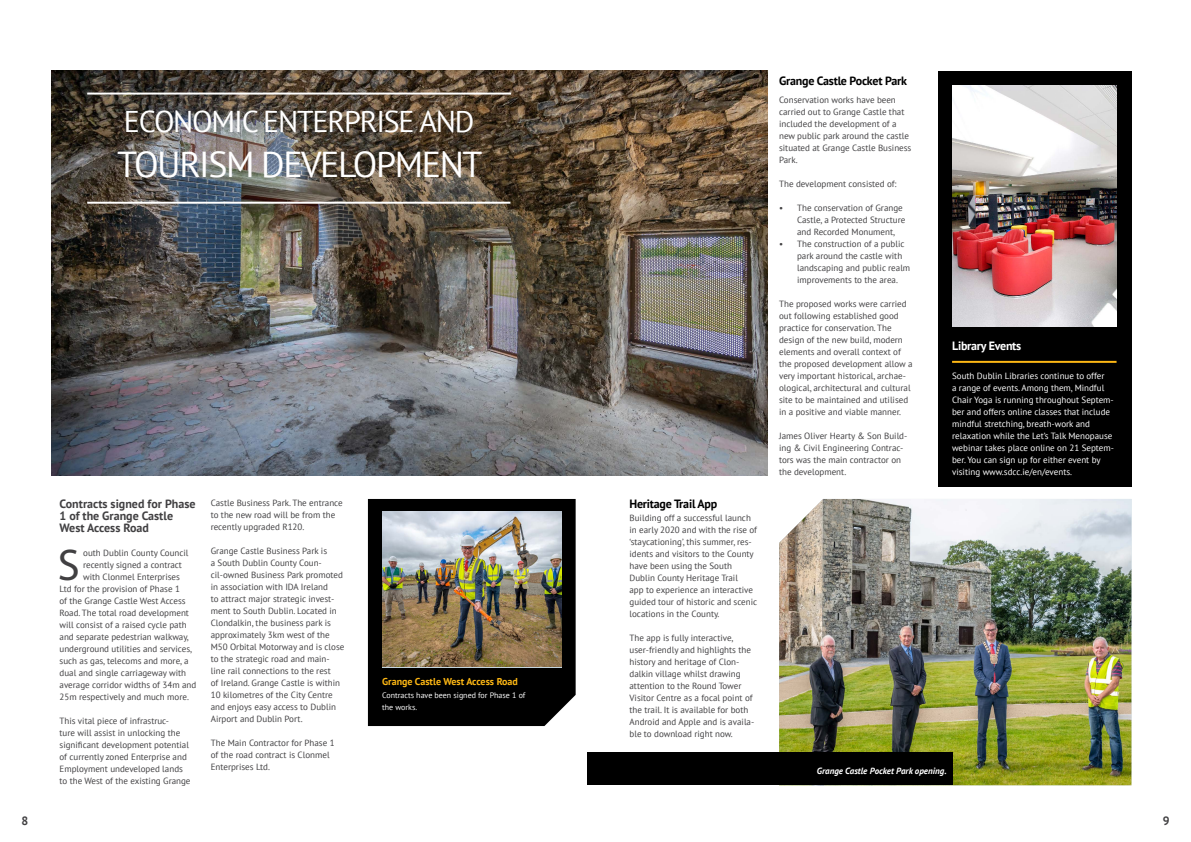
<style>
.page{position:relative;width:1191px;height:842px;background:#fff}
.page>*{position:absolute;margin:0;border:0;box-sizing:border-box;transform-origin:0 0}
.t1{font:44.6px "Myriad Pro";color:#414042}
.t2{font:36px "PT Sans";letter-spacing:-.04em;color:#fff}
.t3{font:30px "PT Sans";letter-spacing:-.04em;color:#fff}
.t4{font:700 12px/12px "PT Sans";color:#414042}
.t5{font:700 12px "PT Sans";letter-spacing:-.02em;color:#000}
.t6{font:700 12px "PT Sans";letter-spacing:-.02em;color:#fff}
.t7{font:700 10px "PT Sans";color:#fdb714}
.t8{font:9px/12px "PT Sans";color:#414042}
.t9{font:9px/12px "PT Sans";color:#fff}
.t10{font:italic 700 9px "PT Sans";color:#fff}
.t11{font:8px/12px "PT Sans";color:#fff}
</style>
<div class="page">
<div style="left:368px;top:499px;width:207px;height:227px;background:#000"></div>
<img style="left:51px;top:71px;width:716px;height:405px">
<img style="left:382px;top:511px;width:179px;height:156px">
<hr style="left:87px;top:93px;width:424px;height:2px;background:#fff">
<hr style="left:87px;top:202px;width:423px;height:2px;background:#fff">
<div style="left:938px;top:71px;width:193px;height:415px;background:#000"></div>
<img style="left:779px;top:499px;width:352px;height:286px">
<img style="left:952px;top:85px;width:164px;height:242px">
<div style="left:587px;top:753px;width:365px;height:32px;background:#000"></div>
<hr style="left:952px;top:361px;width:164px;height:2px;background:#fdb714">
<h3 class="t3" style="left:124px;top:103px;width:352px">ECONOMIC ENTERPRISE AND</h3>
<h2 class="t2" style="left:117px;top:141px;width:367px">TOURISM DEVELOPMENT</h2>
<h3 class="t4" style="left:60px;top:498px;width:137px">Contracts signed for Phase<br>1 of the Grange Castle<br>West Access Road</h3>
<h1 class="t1" style="left:58px;top:538px;width:23px">S</h1>
<p class="t8" style="left:83px;top:547px;width:107px">outh Dublin County Council</p>
<p class="t8" style="left:83px;top:559px;width:100px">recently signed a contract</p>
<p class="t8" style="left:83px;top:571px;width:98px">with Clonmel Enterprises</p>
<p class="t8" style="left:60px;top:583px;width:122px">Ltd for the provision of Phase 1</p>
<p class="t8" style="left:60px;top:595px;width:128px">of the Grange Castle West Access</p>
<p class="t8" style="left:60px;top:607px;width:131px">Road. The total road development</p>
<p class="t8" style="left:60px;top:619px;width:129px">will consist of a raised cycle path</p>
<p class="t8" style="left:60px;top:631px;width:131px">and separate pedestrian walkway,</p>
<p class="t8" style="left:60px;top:643px;width:134px">underground utilities and services,</p>
<p class="t8" style="left:60px;top:655px;width:130px">such as gas, telecoms and more, a</p>
<p class="t8" style="left:60px;top:667px;width:128px">dual and single carriageway with</p>
<p class="t8" style="left:60px;top:679px;width:138px">average corridor widths of 34m and</p>
<p class="t8" style="left:60px;top:691px;width:131px">25m respectively and much more.</p>
<p class="t8" style="left:60px;top:715px;width:132px">This vital piece of infrastruc-<br>ture will assist in unlocking the significant development potential of currently zoned Enterprise and Employment undeveloped lands to the West of the existing Grange</p>
<p class="t8" style="left:211px;top:496px;width:133px">Castle Business Park. The entrance to the new road will be from the recently upgraded R120.</p>
<p class="t8" style="left:211px;top:544px;width:135px">Grange Castle Business Park is<br>a South Dublin County Coun&shy;cil-owned Business Park promoted in association with IDA Ireland<br>to attract major strategic invest&shy;ment to South Dublin. Located in<br>Clondalkin, the business park is approximately 3km west of the<br>M50 Orbital Motorway and is close to the strategic road and main&shy;line rail connections to the rest<br>of Ireland. Grange Castle is within<br>10 kilometres of the City Centre and enjoys easy access to Dublin<br>Airport and Dublin Port.</p>
<p class="t8" style="left:211px;top:736px;width:125px">The Main Contractor for Phase 1 of the road contract is Clonmel<br>Enterprises Ltd.</p>
<p class="t7" style="left:382px;top:675px;width:137px">Grange Castle West Access Road</p>
<p class="t11" style="left:382px;top:689px;width:145px">Contracts have been signed for Phase 1 of the works.</p>
<h3 class="t5" style="left:629px;top:495px;width:89px">Heritage Trail App</h3>
<p class="t8" style="left:629px;top:511px;width:129px">Building off a successful launch in early 2020 and with the rise of ‘staycationing’, this summer, res&shy;idents and visitors to the County have been using the South<br>Dublin County Heritage Trail<br>app to experience an interactive guided tour of historic and scenic locations in the County.</p>
<p class="t8" style="left:629px;top:631px;width:126px">The app is fully interactive, user-friendly and highlights the history and heritage of Clon&shy;dalkin village whilst drawing attention to the Round Tower<br>Visitor Centre as a focal point of the trail. It is available for both<br>Android and Apple and is availa&shy;ble to download right now.</p>
<h3 class="t5" style="left:779px;top:73px;width:129px">Grange Castle Pocket Park</h3>
<p class="t8" style="left:779px;top:94px;width:134px">Conservation works have been carried out to Grange Castle that included the development of a new public park around the castle situated at Grange Castle Business<br>Park.</p>
<p class="t8" style="left:779px;top:178px;width:119px">The development consisted of:</p>
<p class="t8" style="left:797px;top:202px;width:110px;text-indent:-18px">• The conservation of Grange<br>Castle, a Protected Structure and Recorded Monument,</p>
<p class="t8" style="left:797px;top:238px;width:115px;text-indent:-18px">• The construction of a public park around the castle with landscaping and public realm improvements to the area.</p>
<p class="t8" style="left:779px;top:298px;width:135px">The proposed works were carried out following established good practice for conservation. The design of the new build, modern elements and overall context of the proposed development allow a very important historical, archae&shy;ological, architectural and cultural site to be maintained and utilised in a positive and viable manner.</p>
<p class="t8" style="left:779px;top:430px;width:130px">James Oliver Hearty &amp; Son Build&shy;ing &amp; Civil Engineering Contrac&shy;tors was the main contractor on the development.</p>
<h3 class="t6" style="left:952px;top:338px;width:71px">Library Events</h3>
<p class="t9" style="left:952px;top:370px;width:163px">South Dublin Libraries continue to offer<br>a range of events. Among them, Mindful Chair Yoga is running throughout Septem&shy;ber and offers online classes that include mindful stretching, breath-work and relaxation while the Let’s Talk Menopause webinar takes place online on 21 Septem&shy;ber. You can sign up for either event by visiting www.sdcc.ie/en/events.</p>
<p class="t10" style="left:817px;top:765px;width:131px">Grange Castle Pocket Park opening.</p>
<h3 class="t4" style="left:22px;top:814px;width:8px">8</h3>
<h3 class="t4" style="left:1162px;top:814px;width:8px">9</h3>
</div>
